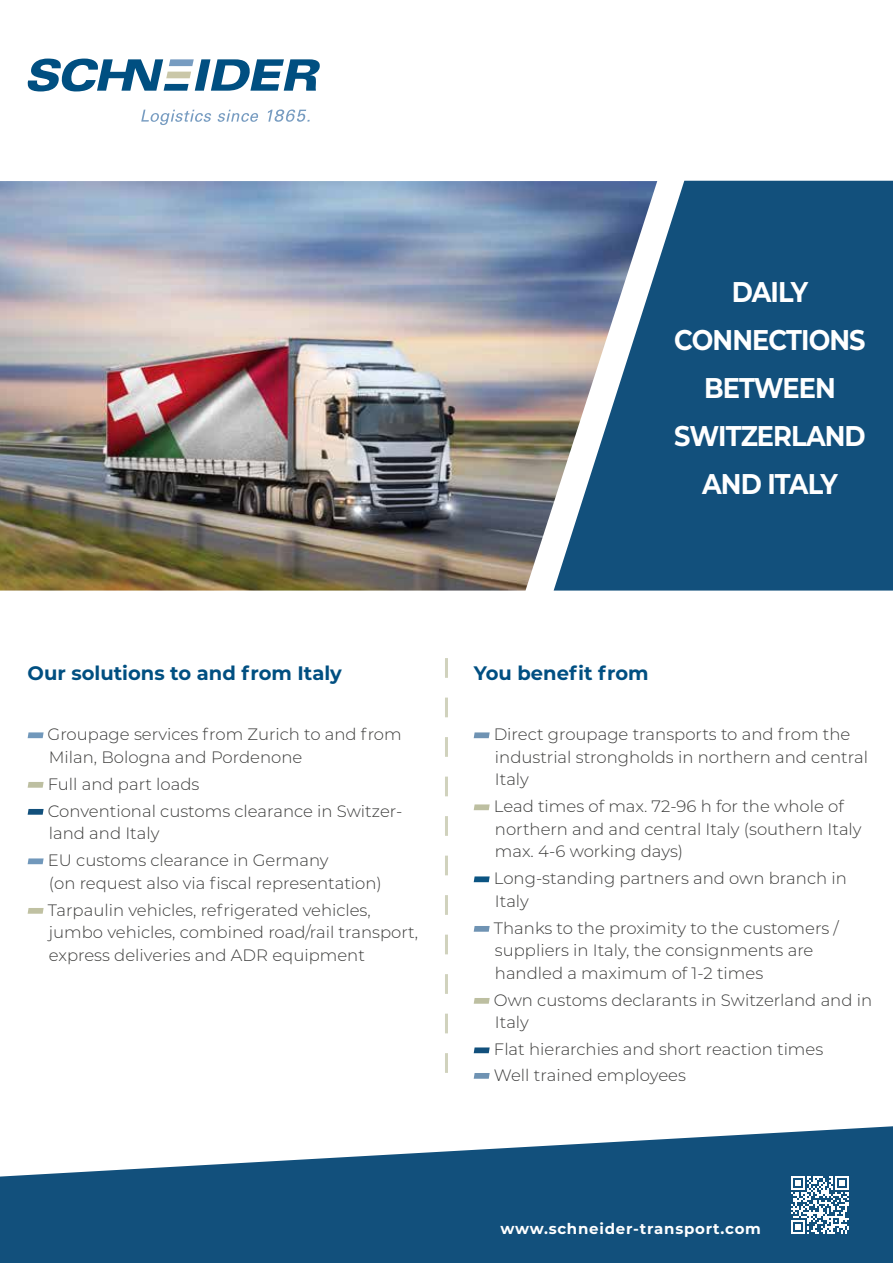
<style>
.page{position:relative;width:893px;height:1263px;background:#fff}
.page>*{position:absolute;margin:0;border:0;box-sizing:border-box;transform-origin:0 0}
.t1{font:700 28.5px/48px "Montserrat";letter-spacing:-.035em;color:#fff;text-align:center;scale:.9 1}
.t2{font:700 19.5px "Montserrat";color:#004f81}
.t3{font:700 19.5px "Montserrat";color:#004f82}
.t4{font:300 16.5px/22.5px "Montserrat";color:#3c3c3b}
.t5{font:700 15px "Montserrat";letter-spacing:.05em;color:#fff}
</style>
<div class="page">
<img style="left:0;top:181px;width:554px;height:409px">
<svg style="left:554px;top:181px;width:339px;height:409px;background:#2e6288"></svg>
<svg style="left:28px;top:59px;width:292px;height:32px"></svg>
<svg style="left:141px;top:109px;width:169px;height:16px"></svg>
<svg style="left:0;top:1126px;width:893px;height:137px;fill:#12507c"></svg>
<hr style="left:445px;top:1053px;width:3px;height:20px;background:#bdbfa1">
<hr style="left:445px;top:1014px;width:3px;height:19px;background:#bdbfa1">
<hr style="left:445px;top:974px;width:3px;height:20px;background:#bdbfa1">
<hr style="left:445px;top:935px;width:3px;height:19px;background:#bdbfa1">
<hr style="left:445px;top:895px;width:3px;height:20px;background:#bdbfa1">
<hr style="left:445px;top:856px;width:3px;height:19px;background:#bdbfa1">
<hr style="left:445px;top:816px;width:3px;height:20px;background:#bdbfa1">
<hr style="left:445px;top:777px;width:3px;height:19px;background:#bdbfa1">
<hr style="left:445px;top:737px;width:3px;height:20px;background:#bdbfa1">
<hr style="left:445px;top:697px;width:3px;height:20px;background:#bdbfa1">
<hr style="left:445px;top:658px;width:3px;height:20px;background:#bdbfa1">
<svg style="left:28px;top:732px;width:16px;height:6px"></svg>
<svg style="left:28px;top:782px;width:16px;height:6px"></svg>
<svg style="left:28px;top:809px;width:16px;height:6px"></svg>
<svg style="left:28px;top:858px;width:16px;height:6px"></svg>
<svg style="left:28px;top:908px;width:16px;height:6px"></svg>
<svg style="left:474px;top:732px;width:16px;height:6px"></svg>
<svg style="left:474px;top:804px;width:16px;height:6px"></svg>
<svg style="left:474px;top:876px;width:16px;height:6px"></svg>
<svg style="left:474px;top:926px;width:16px;height:6px"></svg>
<svg style="left:474px;top:998px;width:16px;height:6px"></svg>
<svg style="left:474px;top:1047px;width:16px;height:6px"></svg>
<svg style="left:474px;top:1073px;width:16px;height:6px"></svg>
<svg style="left:791px;top:1176px;width:58px;height:58px"></svg>
<h1 class="t1" style="left:674px;top:266px;width:214px">DAILY<br>CONNECTIONS<br>BETWEEN<br>SWITZERLAND<br>AND ITALY</h1>
<p class="t2" style="left:28px;top:659px;width:316px">Our solutions to and from Italy</p>
<p class="t3" style="left:474px;top:659px;width:176px">You benefit from</p>
<p class="t4" style="left:48px;top:723px;width:356px">Groupage services from Zurich to and from<br>Milan, Bologna and Pordenone</p>
<p class="t4" style="left:48px;top:770px;width:356px;line-height:27px">Full and part loads<br>Conventional customs clearance in Switzer-</p>
<p class="t4" style="left:48px;top:819px;width:282px;line-height:27px">land and Italy<br>EU customs clearance in Germany</p>
<p class="t4" style="left:48px;top:869px;width:336px;line-height:27px">(on request also via fiscal representation)<br>Tarpaulin vehicles, refrigerated vehicles,</p>
<p class="t4" style="left:49px;top:921px;width:371px">jumbo vehicles, combined road/rail transport, express deliveries and ADR equipment</p>
<p class="t4" style="left:494px;top:723px;width:376px">Direct groupage transports to and from the industrial strongholds in northern and central<br>Italy</p>
<p class="t4" style="left:494px;top:795px;width:369px">Lead times of max. 72-96 h for the whole of northern and and central Italy (southern Italy max. 4-6 working days)</p>
<p class="t4" style="left:494px;top:867px;width:354px">Long-standing partners and own branch in<br>Italy</p>
<p class="t4" style="left:494px;top:916px;width:346px">Thanks to the proximity to the customers / suppliers in Italy, the consignments are handled a maximum of 1-2 times</p>
<p class="t4" style="left:494px;top:988px;width:380px">Own customs declarants in Switzerland and in<br>Italy</p>
<p class="t4" style="left:494px;top:1036px;width:331px;line-height:25.5px">Flat hierarchies and short reaction times<br>Well trained employees</p>
<p class="t5" style="left:500px;top:1218px;width:262px">www.schneider-transport.com</p>
</div>
